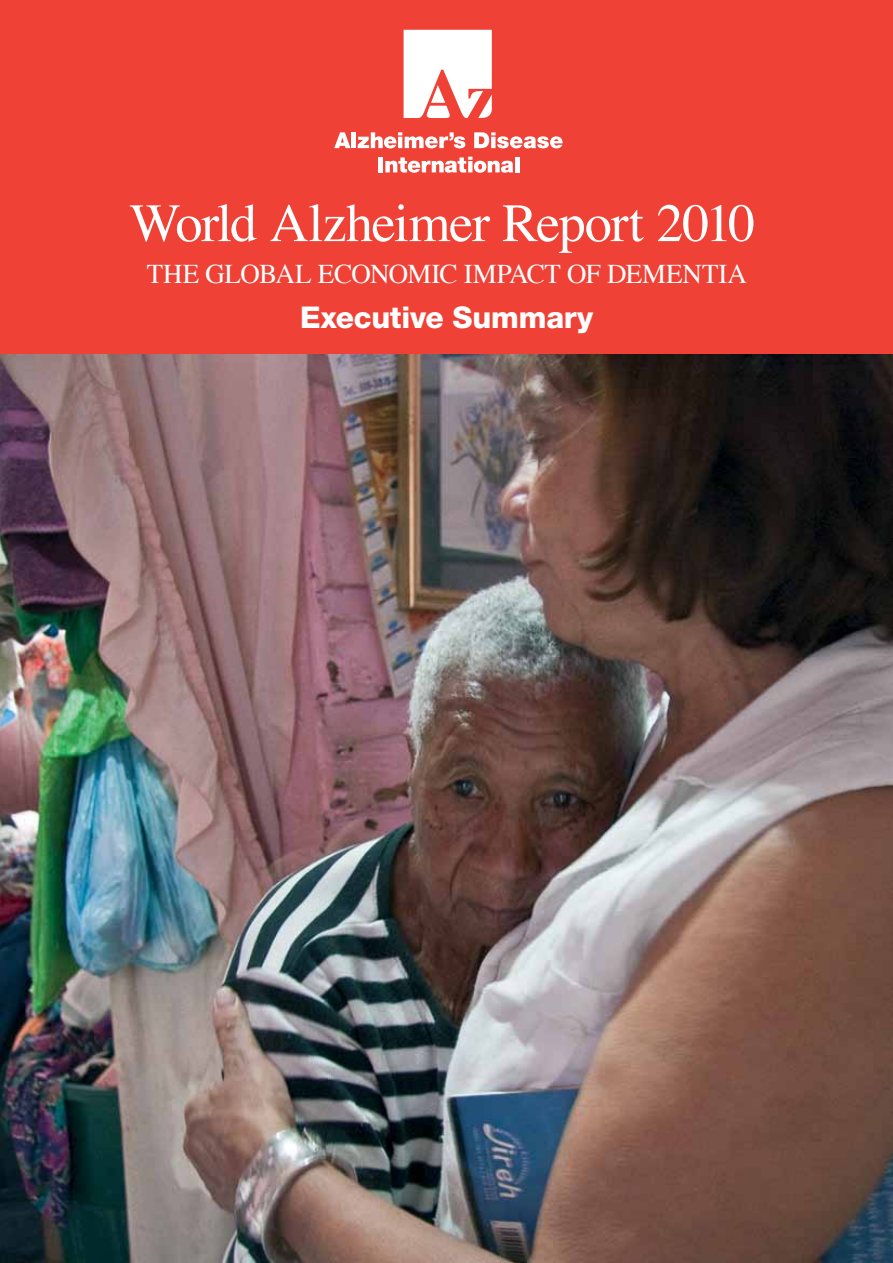
<style>
.page{position:relative;width:893px;height:1263px;background:#fff}
.page>*{position:absolute;margin:0;border:0;box-sizing:border-box;transform-origin:0 0}
.t1{font:54px "Times";letter-spacing:-.035em;color:#fff}
.t2{font:800 30px "Helvetica Neue";letter-spacing:-.01em;color:#fff}
.t3{font:27px "Times";letter-spacing:-.01em;color:#fff}
</style>
<div class="page">
<div style="left:0;top:0;width:893px;height:357px;background:#ef4135"></div>
<img style="left:0;top:355px;width:893px;height:908px">
<svg style="left:334px;top:132px;width:17px;height:16px"></svg>
<div style="left:351px;top:132px;width:5px;height:16px;background:#fff"></div>
<svg style="left:358px;top:132px;width:107px;height:16px"></svg>
<svg style="left:474px;top:132px;width:89px;height:16px"></svg>
<div style="left:378px;top:157px;width:5px;height:15px;background:#fff"></div>
<svg style="left:385px;top:157px;width:128px;height:16px"></svg>
<hr style="left:515px;top:157px;width:4px;height:15px;background:#fff">
<svg style="left:404px;top:30px;width:88px;height:88px;background:#fce4e2"></svg>
<h1 class="t1" style="left:130px;top:172px;width:627px">WORLD ALZHEIMER REPORT 2010</h1>
<p class="t3" style="left:147px;top:249px;width:601px">THE GLOBAL ECONOMIC IMPACT OF DEMENTIA</p>
<p class="t2" style="left:300px;top:300px;width:295px">Executive Summary</p>
</div>
